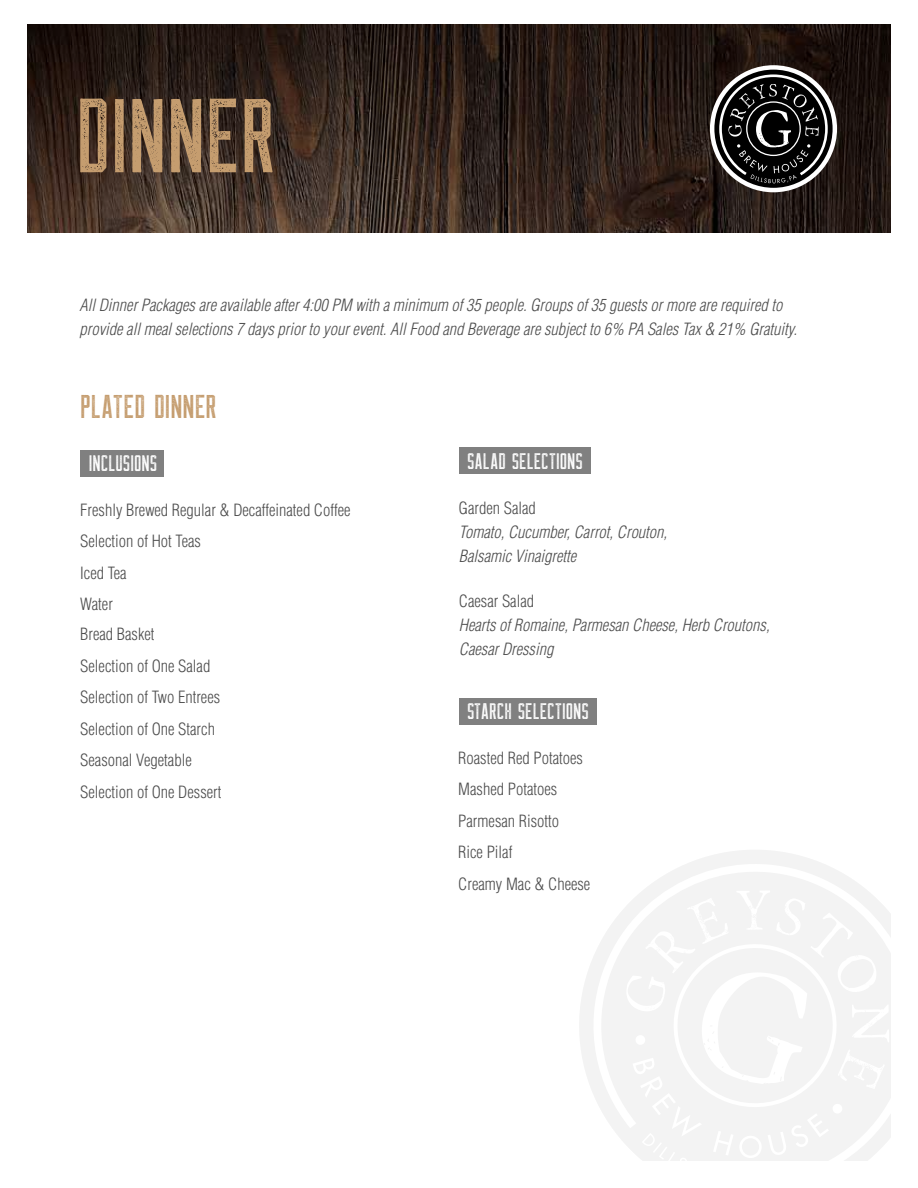
<style>
.page{position:relative;width:918px;height:1188px;background:#fff}
.page>*{position:absolute;margin:0;border:0;box-sizing:border-box;transform-origin:0 0}
.t1{font:105px "The Farmer Textured";color:#c59d6f}
.t2{font:33px "The Farmer Textured";color:#c59d6f}
.t3{font:22.5px "The Farmer Textured";color:#fff}
.t4{font:italic 300 condensed 16.5px/24px "Helvetica";color:#4d4d4d}
.t5{font:300 condensed 16.5px/31.5px "Helvetica";color:#4d4d4d}
</style>
<div class="page">
<svg style="left:579px;top:977px;width:8px;height:98px"></svg>
<svg style="left:587px;top:850px;width:304px;height:294px"></svg>
<svg style="left:626px;top:890px;width:263px;height:271px"></svg>
<svg style="left:27px;top:24px;width:864px;height:208px;background:#30221b"></svg>
<div style="left:710px;top:65px;width:127px;height:127px;background:#fff;border-radius:50%"></div>
<svg style="left:714px;top:70px;width:119px;height:118px"></svg>
<svg style="left:718px;top:73px;width:111px;height:110px;background:#393837"></svg>
<div style="left:81px;top:450px;width:83px;height:26px;background:#808080"></div>
<div style="left:459px;top:448px;width:132px;height:26px;background:#808080"></div>
<div style="left:459px;top:698px;width:138px;height:26px;background:#808080"></div>
<h1 class="t1" style="left:76px;top:93px;width:202px">DINNER</h1>
<p class="t4" style="left:80px;top:293px;width:719px">All Dinner Packages are available after 4:00 PM with a minimum of 35 people. Groups of 35 guests or more are required to provide all meal selections 7 days prior to your event. All Food and Beverage are subject to 6% PA Sales Tax &amp; 21% Gratuity.</p>
<h2 class="t2" style="left:80px;top:393px;width:139px">PLATED DINNER</h2>
<h3 class="t3" style="left:89px;top:454px;width:70px">INCLUSIONS</h3>
<p class="t5" style="left:80px;top:494px;width:272px">Freshly Brewed Regular &amp; Decaffeinated Coffee<br>Selection of Hot Teas<br>Iced Tea<br>Water</p>
<p class="t5" style="left:80px;top:618px;width:143px">Bread Basket<br>Selection of One Salad<br>Selection of Two Entrees<br>Selection of One Starch<br>Seasonal Vegetable<br>Selection of One Dessert</p>
<h3 class="t3" style="left:467px;top:452px;width:117px">SALAD SELECtiONS</h3>
<p class="t5" style="left:459px;top:492px;width:78px">Garden Salad</p>
<p class="t4" style="left:459px;top:520px;width:210px">Tomato, Cucumber, Carrot, Crouton,<br>Balsamic Vinaigrette</p>
<p class="t5" style="left:459px;top:585px;width:77px">Caesar Salad</p>
<p class="t4" style="left:459px;top:613px;width:312px">Hearts of Romaine, Parmesan Cheese, Herb Croutons,<br>Caesar Dressing</p>
<h3 class="t3" style="left:467px;top:702px;width:123px">STARCH SELECTIONS</h3>
<p class="t5" style="left:458px;top:742px;width:134px">Roasted Red Potatoes<br>Mashed Potatoes<br>Parmesan Risotto<br>Rice Pilaf<br>Creamy Mac &amp; Cheese</p>
</div>
